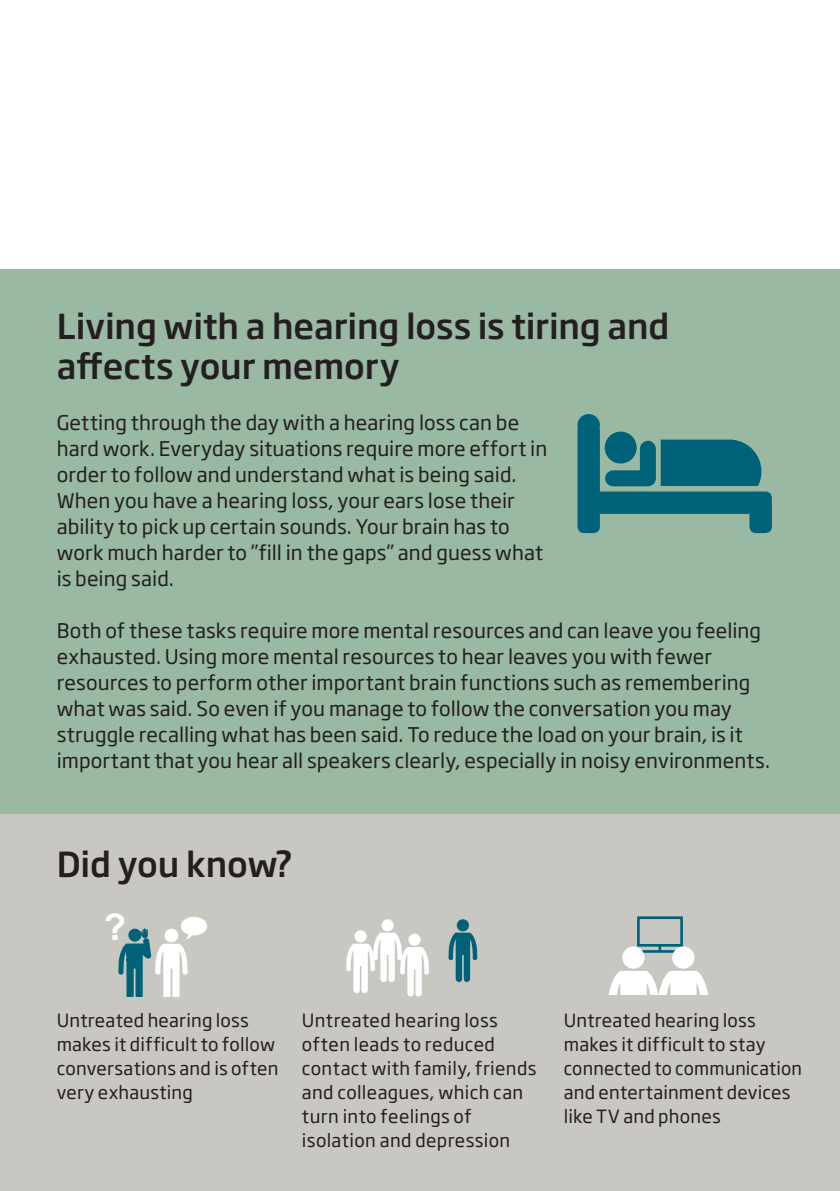
<style>
.page{position:relative;width:840px;height:1191px;background:#fff}
.page>*{position:absolute;margin:0;border:0;box-sizing:border-box;transform-origin:0 0}
.Arial_Body_Center_10{font:700 36.4px "Arial";color:#fff}
.Arial_Heading_box{font:500 34px/40px "Soho Gothic Pro";letter-spacing:-.005em;color:#231f20}
.Arial_Body{font:20px/26px "Soho Gothic Pro";letter-spacing:.005em;color:#231f20}
.Arial_Body_9_12{font:18px/24px "Soho Gothic Pro";letter-spacing:.015em;color:#231f20}
</style>
<div class="page">
<div style="left:0;top:269px;width:839px;height:922px;background:#99b9a2"></div>
<div style="left:0;top:814px;width:839px;height:377px;background:#c9c7c2"></div>
<svg style="left:118px;top:916px;width:89px;height:80px"></svg>
<svg style="left:448px;top:932px;width:29px;height:50px"></svg>
<div style="left:456px;top:919px;width:12px;height:12px;background:#006279;border-radius:50%"></div>
<div style="left:354px;top:930px;width:12px;height:12px;background:#fff;border-radius:50%"></div>
<div style="left:381px;top:919px;width:12px;height:12px;background:#fff;border-radius:50%"></div>
<svg style="left:346px;top:932px;width:83px;height:64px"></svg>
<div style="left:408px;top:933px;width:12px;height:12px;background:#fff;border-radius:50%"></div>
<hr style="left:639px;top:950px;width:40px;height:2px;background:#006279">
<div style="left:636px;top:916px;width:46px;height:30px;border:3px solid #006279"></div>
<div style="left:622px;top:946px;width:22px;height:22px;background:#fff;border-radius:50%"></div>
<svg style="left:609px;top:971px;width:99px;height:23px"></svg>
<div style="left:672px;top:946px;width:22px;height:22px;background:#fff;border-radius:50%"></div>
<svg style="left:577px;top:414px;width:194px;height:119px"></svg>
<p class="Arial_Heading_box" style="left:57px;top:304px;width:614px">Living with a hearing loss is tiring and affects your memory</p>
<p class="Arial_Body" style="left:57px;top:408px;width:491px">Getting through the day with a hearing loss can be hard work. Everyday situations require more effort in order to follow and understand what is being said.<br>When you have a hearing loss, your ears lose their ability to pick up certain sounds. Your brain has to work much harder to ”fill in the gaps” and guess what is being said.</p>
<p class="Arial_Body" style="left:57px;top:616px;width:714px">Both of these tasks require more mental resources and can leave you feeling exhausted. Using more mental resources to hear leaves you with fewer resources to perform other important brain functions such as remembering what was said. So even if you manage to follow the conversation you may struggle recalling what has been said. To reduce the load on your brain, is it important that you hear all speakers clearly, especially in noisy environments.</p>
<p class="Arial_Heading_box" style="left:57px;top:842px;width:238px">Did you know?</p>
<p class="Arial_Body_Center_10" style="left:104px;top:903px;width:24px">?</p>
<p class="Arial_Body_9_12" style="left:57px;top:1007px;width:223px">Untreated hearing loss makes it difficult to follow conversations and is often very exhausting</p>
<p class="Arial_Body_9_12" style="left:302px;top:1007px;width:236px">Untreated hearing loss often leads to reduced contact with family, friends and colleagues, which can turn into feelings of isolation and depression</p>
<p class="Arial_Body_9_12" style="left:563px;top:1007px;width:240px">Untreated hearing loss makes it difficult to stay connected to communication and entertainment devices like TV and phones</p>
</div>
